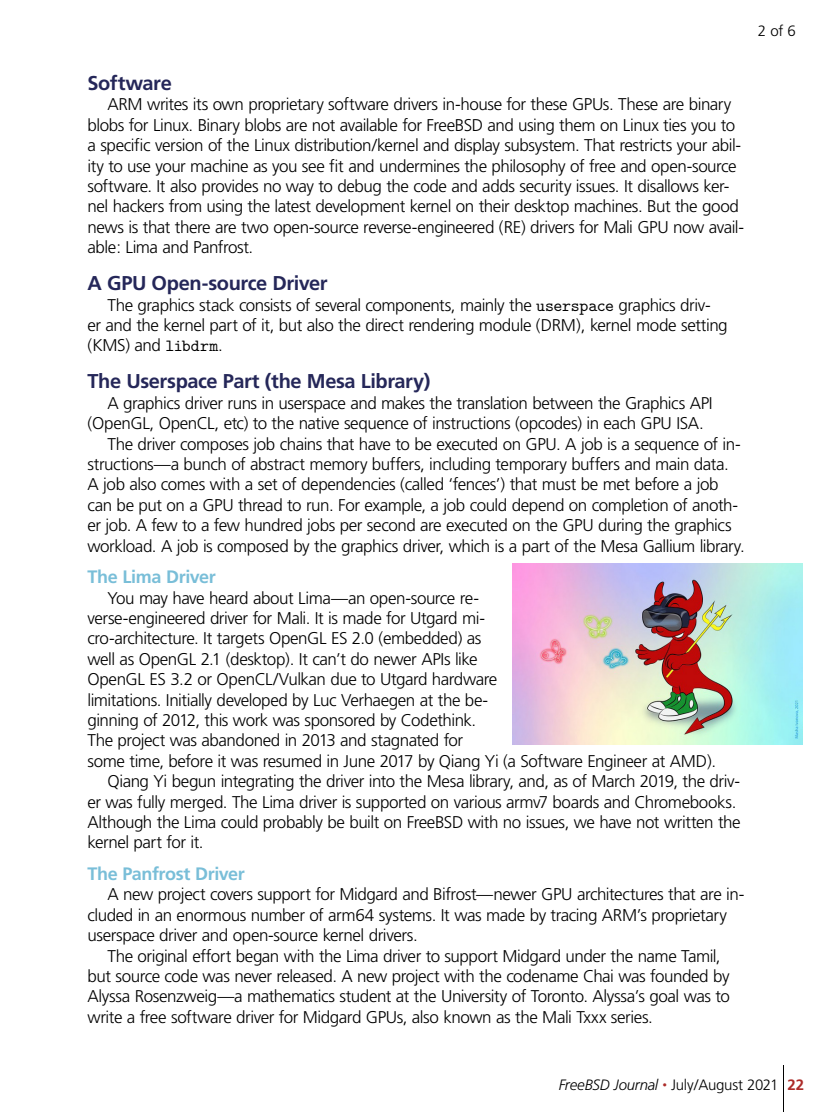
<style>
.page{position:relative;width:834px;height:1112px;background:#fff}
.page>*{position:absolute;margin:0;border:0;box-sizing:border-box;transform-origin:0 0}
.a_head{font:700 20px "Frutiger";letter-spacing:-.02em;color:#252759}
.b_head{font:700 18px "Frutiger";letter-spacing:-.02em;color:#79bed8}
.body_copy{font:300 17px/20.4px "Frutiger";letter-spacing:-.025em;color:#000}
.t1{font:300 15px "Frutiger";letter-spacing:-.02em;color:#000}
.s1{font-family:"LM Mono 10";font-weight:400}
.s2{font-style:italic}
.s3{font-style:italic;font-size:9px;color:#ac2b28}
.s4{font-weight:700;color:#ac2b28}
</style>
<div class="page">
<hr style="left:783px;top:1065px;width:1px;height:47px;background:#000">
<img style="left:512px;top:563px;width:291px;height:181px">
<p class="t1" style="left:758px;top:22px;width:40px">2 of 6</p>
<p class="a_head" style="left:88px;top:71px;width:86px">Software</p>
<p class="body_copy" style="left:88px;top:95px;width:658px;text-indent:20px">ARM writes its own proprietary software drivers in-house for these GPUs. These are binary blobs for Linux. Binary blobs are not available for FreeBSD and using them on Linux ties you to a specific version of the Linux distribution/kernel and display subsystem. That restricts your abil&shy;ity to use your machine as you see fit and undermines the philosophy of free and open-source software. It also provides no way to debug the code and adds security issues. It disallows ker&shy;nel hackers from using the latest development kernel on their desktop machines. But the good news is that there are two open-source reverse-engineered (RE) drivers for Mali GPU now avail&shy;able: Lima and Panfrost.</p>
<p class="a_head" style="left:88px;top:272px;width:242px">A GPU Open-source Driver</p>
<p class="body_copy" style="left:88px;top:295px;width:642px;text-indent:20px">The graphics stack consists of several components, mainly the <span class="s1">userspace</span> graphics driv&shy;er and the kernel part of it, but also the direct rendering module (DRM), kernel mode setting (KMS) and <span class="s1">libdrm</span>.</p>
<p class="a_head" style="left:88px;top:370px;width:345px">The Userspace Part (the Mesa Library)</p>
<p class="body_copy" style="left:88px;top:393px;width:627px;text-indent:20px">A graphics driver runs in userspace and makes the translation between the Graphics API (OpenGL, OpenCL, etc) to the native sequence of instructions (opcodes) in each GPU ISA.</p>
<p class="body_copy" style="left:88px;top:434px;width:659px;text-indent:20px">The driver composes job chains that have to be executed on GPU. A job is a sequence of in&shy;structions—a bunch of abstract memory buffers, including temporary buffers and main data.<br>A job also comes with a set of dependencies (called ‘fences’) that must be met before a job can be put on a GPU thread to run. For example, a job could depend on completion of anoth&shy;er job. A few to a few hundred jobs per second are executed on the GPU during the graphics workload. A job is composed by the graphics driver, which is a part of the Mesa Gallium library.</p>
<p class="b_head" style="left:88px;top:566px;width:130px">The Lima Driver</p>
<p class="body_copy" style="left:88px;top:588px;width:630px;text-indent:20px">You may have heard about Lima—an open-source re-<br>verse-engineered driver for Mali. It is made for Utgard mi-<br>cro-architecture. It targets OpenGL ES 2.0 (embedded) as<br>well as OpenGL 2.1 (desktop). It can’t do newer APIs like<br>OpenGL ES 3.2 or OpenCL/Vulkan due to Utgard hardware<br>limitations. Initially developed by Luc Verhaegen at the be-<br>ginning of 2012, this work was sponsored by Codethink.<br>The project was abandoned in 2013 and stagnated for<br>some time, before it was resumed in June 2017 by Qiang Yi (a Software Engineer at AMD).</p>
<p class="body_copy" style="left:88px;top:771px;width:655px;text-indent:20px">Qiang Yi begun integrating the driver into the Mesa library, and, as of March 2019, the driv&shy;er was fully merged. The Lima driver is supported on various armv7 boards and Chromebooks.<br>Although the Lima could probably be built on FreeBSD with no issues, we have not written the kernel part for it.</p>
<p class="b_head" style="left:88px;top:863px;width:159px">The Panfrost Driver</p>
<p class="body_copy" style="left:88px;top:885px;width:658px;text-indent:20px">A new project covers support for Midgard and Bifrost—newer GPU architectures that are in&shy;cluded in an enormous number of arm64 systems. It was made by tracing ARM’s proprietary userspace driver and open-source kernel drivers.</p>
<p class="body_copy" style="left:88px;top:946px;width:644px;text-indent:20px">The original effort began with the Lima driver to support Midgard under the name Tamil, but source code was never released. A new project with the codename Chai was founded by Alyssa Rosenzweig—a mathematics student at the University of Toronto. Alyssa’s goal was to write a free software driver for Midgard GPUs, also known as the Mali Txxx series.</p>
<p class="t1" style="left:559px;top:1077px;width:247px"><span class="s2">FreeBSD Journal</span> <span class="s3">•</span> July/August 2021 <span class="s4">22</span></p>
</div>
